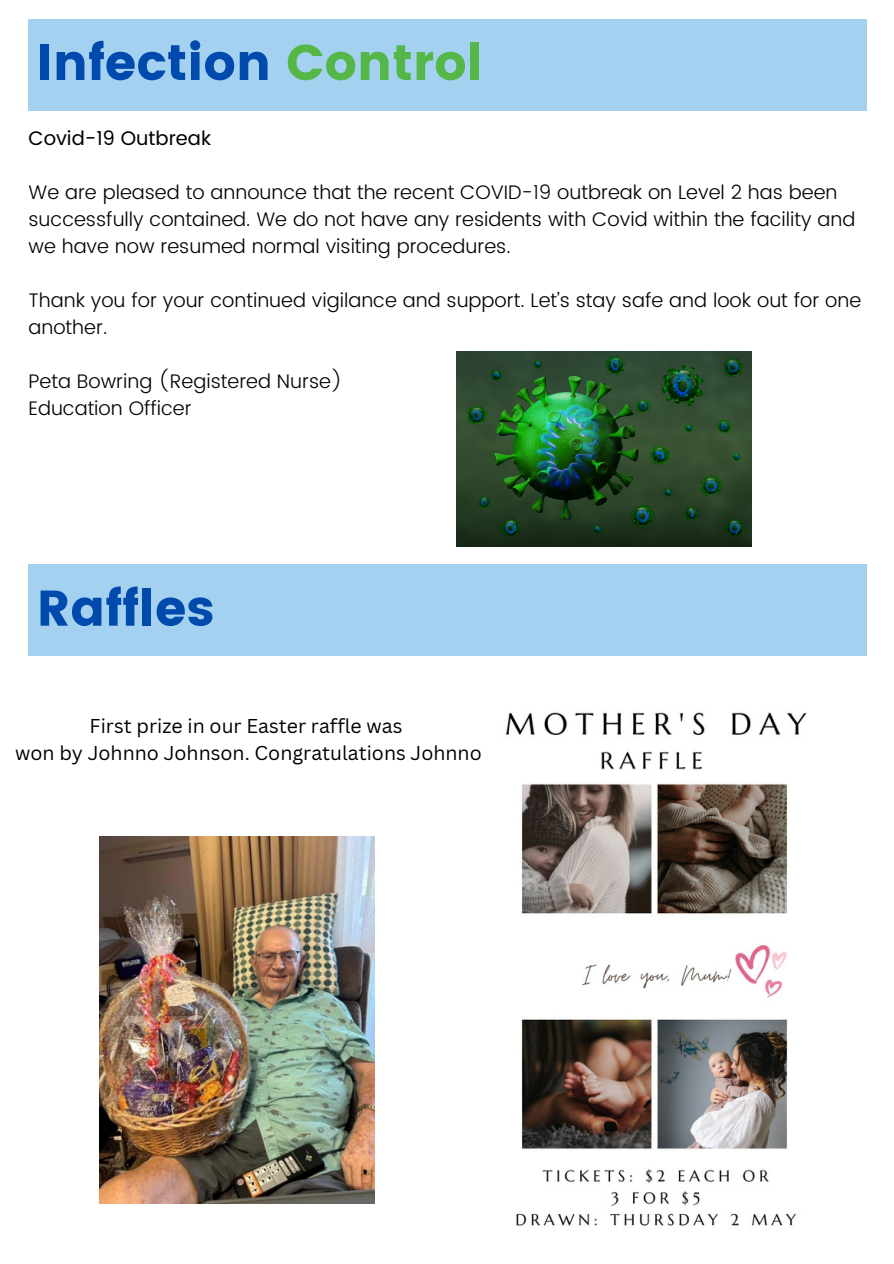
<style>
.page{position:relative;width:894px;height:1264px;background:#fff}
.page>*{position:absolute;margin:0;border:0;box-sizing:border-box;transform-origin:0 0}
.t1{font:50.1px "Poppins";color:#004aad}
.t2{font:300 19.65px/27px "Poppins";color:#000}
.t3{font:19.65px "Poppins";color:#000}
.t4{font:19.5px/27px "Canva Sans";color:#000;text-align:center}
.s1{color:#54b747}
</style>
<div class="page">
<img style="left:456px;top:351px;width:295px;height:195px">
<img style="left:505px;top:712px;width:302px;height:514px">
<div style="left:28px;top:19px;width:839px;height:91px;background:#a3d1ef"></div>
<div style="left:28px;top:564px;width:839px;height:92px;background:#a3d1ef"></div>
<img style="left:100px;top:836px;width:274px;height:367px">
<h1 class="t1" style="left:37px;top:33px;width:447px">Infection <span class="s1">Control</span></h1>
<p class="t3" style="left:28px;top:126px;width:184px">Covid-19 Outbreak</p>
<p class="t2" style="left:28px;top:178px;width:828px">We are pleased to announce that the recent COVID-19 outbreak on Level 2 has been successfully contained. We do not have any residents with Covid within the facility and we have now resumed normal visiting procedures.</p>
<p class="t2" style="left:28px;top:286px;width:834px">Thank you for your continued vigilance and support. Let’s stay safe and look out for one another.</p>
<p class="t2" style="left:28px;top:367px;width:315px">Peta Bowring (Registered Nurse)<br>Education Officer</p>
<h1 class="t1" style="left:37px;top:579px;width:179px">Raffles</h1>
<p class="t4" style="left:15px;top:711px;width:468px">First prize in our Easter raffle was<br>won by Johnno Johnson. Congratulations Johnno</p>
</div>
